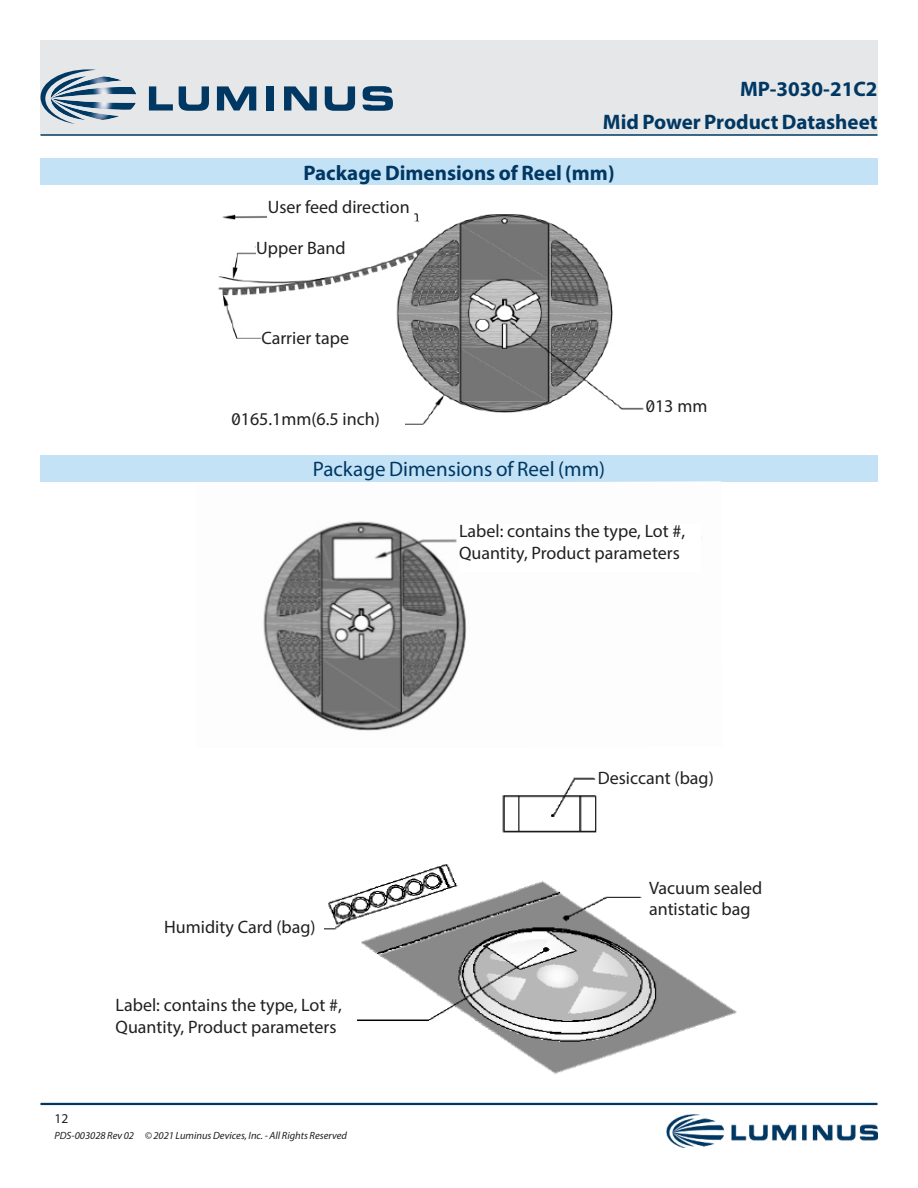
<style>
.page{position:relative;width:918px;height:1188px;background:#fff}
.page>*{position:absolute;margin:0;border:0;box-sizing:border-box;transform-origin:0 0}
.t1{font:700 21px/33px "Myriad Pro";color:#003863;text-align:right}
.t2{font:21px "Myriad Pro";color:#003863}
.t3{font:18px/21.6px "Myriad Pro";color:#221f1f}
.t4{font:13.5px "Myriad Pro";color:#221f1f}
.t5{font:italic 10.5px "Myriad Pro";color:#221f1f}
</style>
<div class="page">
<div style="left:41px;top:40px;width:837px;height:95px;background:#e6e7e8"></div>
<hr style="left:41px;top:1103px;width:837px;height:2px;background:#003863">
<hr style="left:41px;top:134px;width:837px;height:2px;background:#003863">
<div style="left:41px;top:158px;width:837px;height:27px;background:#c4e2f6"></div>
<img style="left:96px;top:102px;width:7px;height:18px">
<svg style="left:40px;top:69px;width:56px;height:55px"></svg>
<svg style="left:149px;top:86px;width:24px;height:25px"></svg>
<svg style="left:179px;top:86px;width:30px;height:25px"></svg>
<svg style="left:217px;top:86px;width:39px;height:25px"></svg>
<div style="left:266px;top:86px;width:8px;height:25px;background:#003863"></div>
<svg style="left:284px;top:86px;width:33px;height:25px"></svg>
<svg style="left:325px;top:86px;width:30px;height:25px"></svg>
<svg style="left:363px;top:86px;width:30px;height:25px"></svg>
<img style="left:666px;top:1115px;width:212px;height:33px">
<div style="left:41px;top:455px;width:837px;height:26px;background:#c4e2f6"></div>
<img style="left:218px;top:213px;width:426px;height:212px">
<img style="left:196px;top:481px;width:526px;height:250px">
<img style="left:324px;top:777px;width:413px;height:297px">
<div style="left:649px;top:880px;width:137px;height:59px;background:#fff"></div>
<div style="left:598px;top:770px;width:137px;height:27px;background:#fff"></div>
<div style="left:459px;top:524px;width:241px;height:47px;background:#fff"></div>
<div style="left:268px;top:200px;width:146px;height:26px;background:#fff"></div>
<div style="left:256px;top:241px;width:112px;height:25px;background:#fff"></div>
<div style="left:261px;top:330px;width:102px;height:18px;background:#fff"></div>
<div style="left:232px;top:412px;width:173px;height:26px;background:#fff"></div>
<div style="left:116px;top:998px;width:241px;height:47px;background:#fff"></div>
<p class="t1" style="left:603px;top:74px;width:276px">MP-3030-21C2<br>Mid Power Product Datasheet</p>
<p class="t1" style="left:303px;top:158px;width:313px">Package Dimensions of Reel (mm)</p>
<p class="t3" style="left:268px;top:198px;width:143px">User feed direction</p>
<p class="t3" style="left:256px;top:239px;width:91px">Upper Band</p>
<p class="t3" style="left:261px;top:329px;width:89px">Carrier tape</p>
<p class="t3" style="left:232px;top:410px;width:150px">0165.1mm(6.5 inch)</p>
<p class="t2" style="left:313px;top:461px;width:294px">Package Dimensions of Reel (mm)</p>
<p class="t3" style="left:646px;top:397px;width:63px">013 mm</p>
<p class="t3" style="left:459px;top:522px;width:228px">Label: contains the type, Lot #,<br>Quantity, Product parameters</p>
<p class="t3" style="left:164px;top:918px;width:153px">Humidity Card (bag)</p>
<p class="t3" style="left:116px;top:996px;width:228px">Label: contains the type, Lot #,<br>Quantity, Product parameters</p>
<p class="t4" style="left:54px;top:1113px;width:15px">12</p>
<p class="t5" style="left:54px;top:1132px;width:294px">PDS-003028 Rev 02 © 2021 Luminus Devices, Inc. - All Rights Reserved</p>
<p class="t3" style="left:598px;top:768px;width:118px">Desiccant (bag)</p>
<p class="t3" style="left:649px;top:878px;width:115px">Vacuum sealed antistatic bag</p>
</div>
